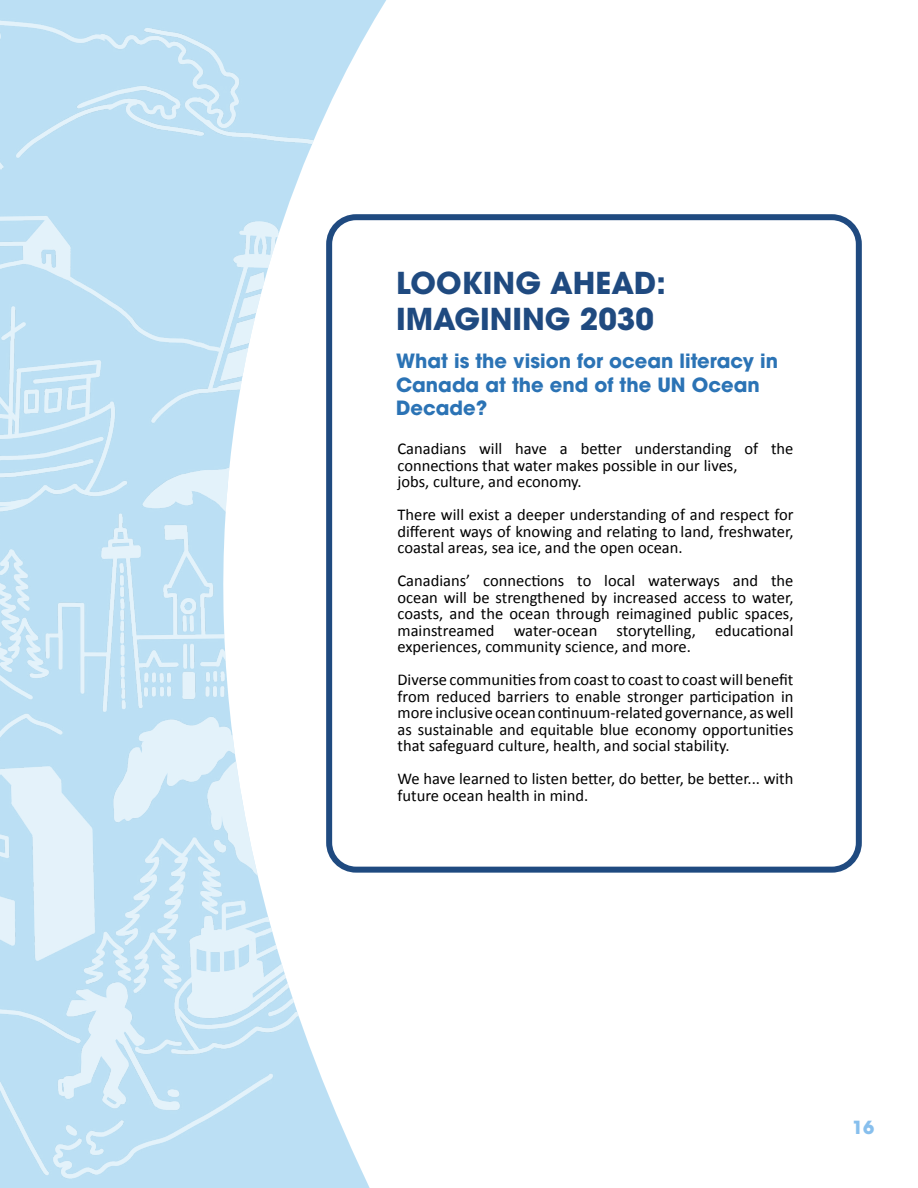
<style>
.page{position:relative;width:918px;height:1188px;background:#fff}
.page>*{position:absolute;margin:0;border:0;box-sizing:border-box;transform-origin:0 0}
.t1{font:700 30px/36px "ITC Avant Garde Pro";color:#1f4a80}
.t2{font:700 19.5px/23.4px "ITC Avant Garde Pro";color:#2b73b5}
.t3{font:700 18px "ITC Avant Garde Pro";color:#87bfed}
.t4{font:16.5px/16.5px "Calibri";color:#000;text-align:justify}
</style>
<div class="page">
<img style="left:0;top:0;width:386px;height:1188px">
<div style="left:326px;top:214px;width:536px;height:659px;border:6px solid #1f4a80;border-radius:27px"></div>
<h1 class="t1" style="left:396px;top:265px;width:271px">LOOKING AHEAD:<br>IMAGINING 2030</h1>
<p class="t2" style="left:396px;top:349px;width:384px">What is the vision for ocean literacy in<br>Canada at the end of the UN Ocean<br>Decade?</p>
<p class="t4" style="left:398px;top:440px;width:398px;text-align:left">Canadians will have a better understanding of the connections that water makes possible in our lives,<br>jobs, culture, and economy.</p>
<p class="t4" style="left:398px;top:506px;width:398px">There will exist a deeper understanding of and respect for different ways of knowing and relating to land, freshwater, coastal areas, sea ice, and the open ocean.</p>
<p class="t4" style="left:398px;top:572px;width:398px">Canadians’ connections to local waterways and the ocean will be strengthened by increased access to water, coasts, and the ocean through reimagined public spaces, mainstreamed water-ocean storytelling, educational experiences, community science, and more.</p>
<p class="t4" style="left:398px;top:671px;width:397px">Diverse communities from coast to coast to coast will benefit from reduced barriers to enable stronger participation in more inclusive ocean continuum-related governance, as well as sustainable and equitable blue economy opportunities that safeguard culture, health, and social stability.</p>
<p class="t4" style="left:398px;top:770px;width:397px">We have learned to listen better, do better, be better... with future ocean health in mind.</p>
<p class="t3" style="left:852px;top:1116px;width:24px">16</p>
</div>
